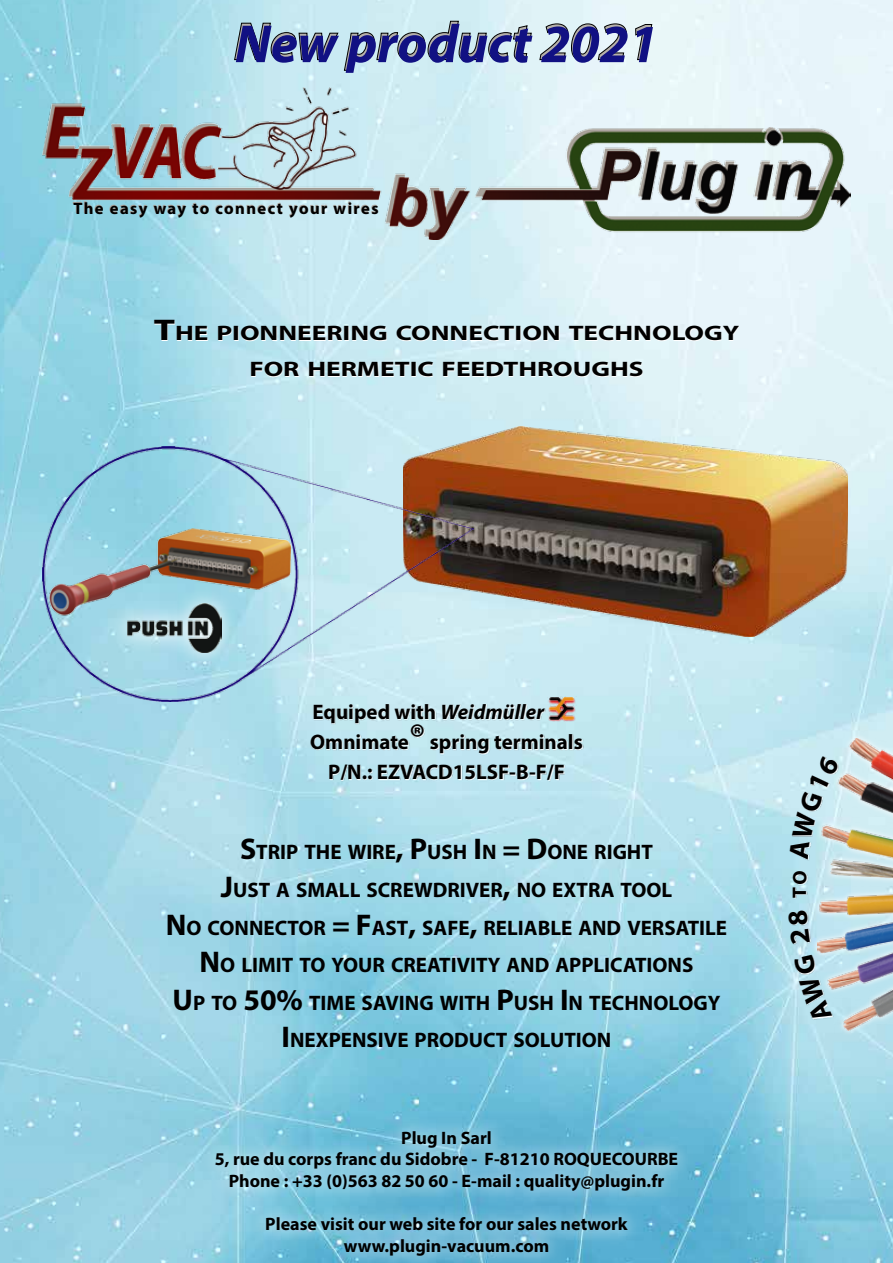
<style>
.page{position:relative;width:893px;height:1263px;background:#fff}
.page>*{position:absolute;margin:0;border:0;box-sizing:border-box;transform-origin:0 0}
.t1{font:italic 700 54px "Myriad Pro";color:#111183}
.t2{font:700 21px/37.5px "Myriad Pro";color:#000;text-align:center}
.t3{font:700 21px/36px "Myriad Pro";color:#000;text-align:center;scale:1.3 1}
.t4{font:700 19.65px "Myriad Pro";color:#000}
.t5{font:700 18px/21.6px "Myriad Pro";color:#000;text-align:center}
.t6{font:700 16.5px "Myriad Pro";letter-spacing:.08em;color:#000}
.s1{font-size:30px}
.s2{font-style:italic}
.s3{font-size:36px}
</style>
<div class="page">
<img style="left:0;top:0;width:893px;height:1263px">
<img style="left:684px;top:749px;width:209px;height:321px">
<img style="left:809px;top:731px;width:84px;height:307px">
<img style="left:817px;top:739px;width:76px;height:291px">
<img style="left:276px;top:701px;width:342px;height:132px">
<img style="left:548px;top:696px;width:29px;height:27px">
<img style="left:549px;top:698px;width:24px;height:21px">
<img style="left:126px;top:1106px;width:641px;height:157px">
<svg style="left:234px;top:23px;width:104px;height:37px;background:#a7c6ce"></svg>
<svg style="left:344px;top:21px;width:187px;height:50px;background:#bdd6dc"></svg>
<svg style="left:540px;top:24px;width:87px;height:36px;background:#c4d1d5"></svg>
<svg style="left:635px;top:24px;width:17px;height:36px"></svg>
<img style="left:43px;top:88px;width:807px;height:151px">
<img style="left:404px;top:426px;width:443px;height:210px">
<img style="left:43px;top:446px;width:430px;height:256px">
<img style="left:102px;top:578px;width:145px;height:100px">
<img style="left:128px;top:604px;width:93px;height:49px">
<svg style="left:794px;top:955px;width:38px;height:68px"></svg>
<svg style="left:788px;top:910px;width:22px;height:34px"></svg>
<svg style="left:793px;top:871px;width:14px;height:13px"></svg>
<svg style="left:789px;top:755px;width:51px;height:104px;background:#cee8ee"></svg>
<h1 class="t1" style="left:235px;top:9px;width:425px">New product 2021</h1>
<p class="t6" style="left:73px;top:197px;width:307px">The easy way to connect your wires</p>
<p class="t3" style="left:154px;top:314px;width:452px"><span class="s1">T</span>HE PIONNEERING CONNECTION TECHNOLOGY<br>FOR HERMETIC FEEDTHROUGHS</p>
<p class="t2" style="left:312px;top:692px;width:233px">Equiped with <span class="s2">Weidmüller</span></p>
<p class="t2" style="left:310px;top:722px;width:274px">Omnimate<span class="s3">®</span> spring terminals</p>
<p class="t2" style="left:328px;top:752px;width:238px">P/N.: EZVACD15LSF-B-F/F</p>
<p class="t2" style="left:166px;top:833px;width:563px"><span class="s1">S</span>TRIP THE WIRE<span class="s1">, P</span>USH <span class="s1">I</span>N <span class="s1">= D</span>ONE RIGHT<br><span class="s1">J</span>UST A SMALL SCREWDRIVER<span class="s1">,</span> NO EXTRA TOOL<br><span class="s1">N</span>O CONNECTOR <span class="s1">= F</span>AST<span class="s1">,</span> SAFE<span class="s1">,</span> RELIABLE AND VERSATILE <span class="s1">N</span>O LIMIT TO YOUR CREATIVITY AND APPLICATIONS<br><span class="s1">U</span>P TO <span class="s1">50%</span> TIME SAVING WITH <span class="s1">P</span>USH <span class="s1">I</span>N TECHNOLOGY <span class="s1">I</span>NEXPENSIVE PRODUCT SOLUTION</p>
<p class="t5" style="left:215px;top:1126px;width:465px">Plug In Sarl<br>5, rue du corps franc du Sidobre - F-81210 ROQUECOURBE<br>Phone : +33 (0)563 82 50 60 - E-mail : quality@plugin.fr</p>
<p class="t5" style="left:265px;top:1212px;width:364px">Please visit our web site for our sales network www.plugin-vacuum.com</p>
<p class="t4" style="left:787px;top:898px;width:12px;rotate:-90deg">T</p>
</div>
